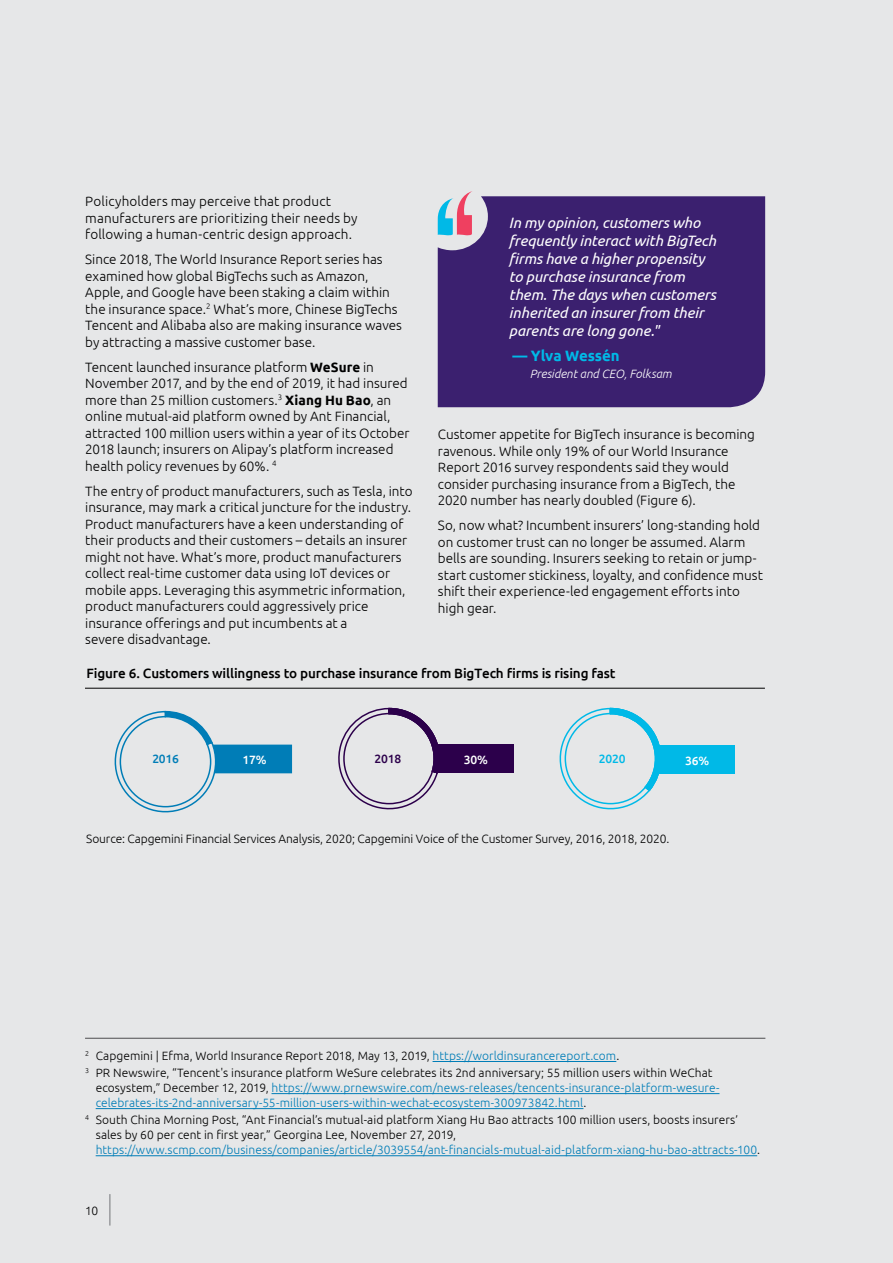
<style>
.page{position:relative;width:893px;height:1263px;background:#e6e7e8}
.page>*{position:absolute;margin:0;border:0;box-sizing:border-box;transform-origin:0 0}
.t1{font:italic 15px/18px "Ubuntu";letter-spacing:-.005em;color:#fff}
.t2{font:700 15px "Ubuntu";letter-spacing:-.005em;color:#00b9e7}
.t3{font:300 13.5px/16.5px "Ubuntu";color:#000}
.t4{font:500 13.5px "Ubuntu";letter-spacing:-.01em;color:#000}
.t5{font:300 12px/15px "Ubuntu";letter-spacing:.005em;color:#000}
.t6{font:300 12px/15px "Ubuntu";letter-spacing:.005em;color:#007db7}
.t7{font:italic 300 12px "Ubuntu";letter-spacing:-.005em;color:#fff}
.t8{font:500 12px "Ubuntu";color:#fff}
.t9{font:500 12px "Ubuntu";color:#007db7}
.t10{font:500 12px "Ubuntu";color:#2c004b}
.t11{font:500 12px "Ubuntu";color:#00b9e7}
.s1{font-weight:700}
.s2{color:#007db7}
.s3{color:#000}
</style>
<div class="page">
<hr style="left:85px;top:688px;width:680px;height:1px;background:#000">
<div style="left:435px;top:745px;width:79px;height:28px;background:#2c004b"></div>
<svg style="left:338px;top:707px;width:103px;height:103px"></svg>
<div style="left:656px;top:745px;width:79px;height:29px;background:#00b9e7"></div>
<svg style="left:559px;top:707px;width:101px;height:103px"></svg>
<svg style="left:114px;top:710px;width:178px;height:103px"></svg>
<hr style="left:109px;top:1194px;width:1px;height:31px;background:#808285">
<hr style="left:433px;top:1061px;width:183px;height:1px;background:#007db7">
<hr style="left:271px;top:1093px;width:448px;height:1px;background:#007db7">
<hr style="left:96px;top:1108px;width:487px;height:1px;background:#007db7">
<hr style="left:96px;top:1155px;width:661px;height:1px;background:#007db7">
<hr style="left:85px;top:1038px;width:680px;height:1px;background:#4d4d4f">
<div style="left:438px;top:196px;width:327px;height:211px;background:#3b206f"></div>
<svg style="left:438px;top:191px;width:35px;height:45px"></svg>
<p class="t3" style="left:85px;top:193px;width:274px">Policyholders may perceive that product manufacturers are prioritizing their needs by following a human-centric design approach.</p>
<p class="t3" style="left:85px;top:251px;width:318px">Since 2018, The World Insurance Report series has examined how global BigTechs such as Amazon, Apple, and Google have been staking a claim within the insurance space.<sup>2</sup> What’s more, Chinese BigTechs Tencent and Alibaba also are making insurance waves by attracting a massive customer base.</p>
<p class="t3" style="left:85px;top:358px;width:326px">Tencent launched insurance platform <span class="s1">WeSure</span> in November 2017, and by the end of 2019, it had insured more than 25 million customers.<sup>3</sup> <span class="s1">Xiang Hu Bao</span>, an online mutual-aid platform owned by Ant Financial, attracted 100 million users within a year of its October 2018 launch; insurers on Alipay’s platform increased health policy revenues by 60%. <sup>4</sup></p>
<p class="t3" style="left:85px;top:482px;width:329px">The entry of product manufacturers, such as Tesla, into insurance, may mark a critical juncture for the industry.<br>Product manufacturers have a keen understanding of their products and their customers – details an insurer might not have. What’s more, product manufacturers collect real-time customer data using IoT devices or mobile apps. Leveraging this asymmetric information, product manufacturers could aggressively price insurance offerings and put incumbents at a<br>severe disadvantage.</p>
<p class="t1" style="left:509px;top:213px;width:209px">In my opinion, customers who frequently interact with BigTech firms have a higher propensity to purchase insurance from them. The days when customers inherited an insurer from their parents are long gone."</p>
<p class="t2" style="left:512px;top:347px;width:109px">— Ylva Wessén</p>
<p class="t7" style="left:530px;top:366px;width:143px">President and CEO, Folksam</p>
<p class="t3" style="left:438px;top:426px;width:318px">Customer appetite for BigTech insurance is becoming ravenous. While only 19% of our World Insurance Report 2016 survey respondents said they would consider purchasing insurance from a BigTech, the 2020 number has nearly doubled (Figure 6).</p>
<p class="t3" style="left:438px;top:517px;width:326px">So, now what? Incumbent insurers’ long-standing hold on customer trust can no longer be assumed. Alarm bells are sounding. Insurers seeking to retain or jump&shy;start customer stickiness, loyalty, and confidence must shift their experience-led engagement efforts into high gear.</p>
<p class="t4" style="left:86px;top:664px;width:531px">Figure 6. Customers willingness to purchase insurance from BigTech firms is rising fast</p>
<p class="t9" style="left:152px;top:751px;width:28px">2016</p>
<p class="t10" style="left:375px;top:751px;width:28px">2018</p>
<p class="t8" style="left:464px;top:752px;width:25px">30%</p>
<p class="t11" style="left:599px;top:751px;width:28px">2020</p>
<p class="t8" style="left:685px;top:753px;width:25px">36%</p>
<p class="t8" style="left:243px;top:752px;width:26px">17%</p>
<p class="t5" style="left:86px;top:831px;width:585px">Source: Capgemini Financial Services Analysis, 2020; Capgemini Voice of the Customer Survey, 2016, 2018, 2020.</p>
<p class="t5" style="left:85px;top:1047px;width:629px;line-height:17.1px"><sup>2</sup> Capgemini | Efma, World Insurance Report 2018, May 13, 2019, <span class="s2">https://worldinsurancereport.com</span>.<br><sup>3</sup> PR Newswire, “Tencent's insurance platform WeSure celebrates its 2nd anniversary; 55 million users within WeChat</p>
<p class="t6" style="left:96px;top:1080px;width:625px"><span class="s3">ecosystem,” December 12, 2019,</span> https://www.prnewswire.com/news-releases/tencents-insurance-platform-wesure&shy;celebrates-its-2nd-anniversary-55-million-users-within-wechat-ecosystem-300973842.html<span class="s3">.</span></p>
<p class="t5" style="left:96px;top:1112px;width:666px;text-indent:-11px"><sup>4</sup> South China Morning Post, “Ant Financial’s mutual-aid platform Xiang Hu Bao attracts 100 million users, boosts insurers’ sales by 60 per cent in first year,” Georgina Lee, November 27, 2019, <span class="s2">https://www.scmp.com/business/companies/article/3039554/ant-financials-mutual-aid-platform-xiang-hu-bao-attracts-100</span>.</p>
<p class="t5" style="left:85px;top:1202px;width:15px">10</p>
</div>
